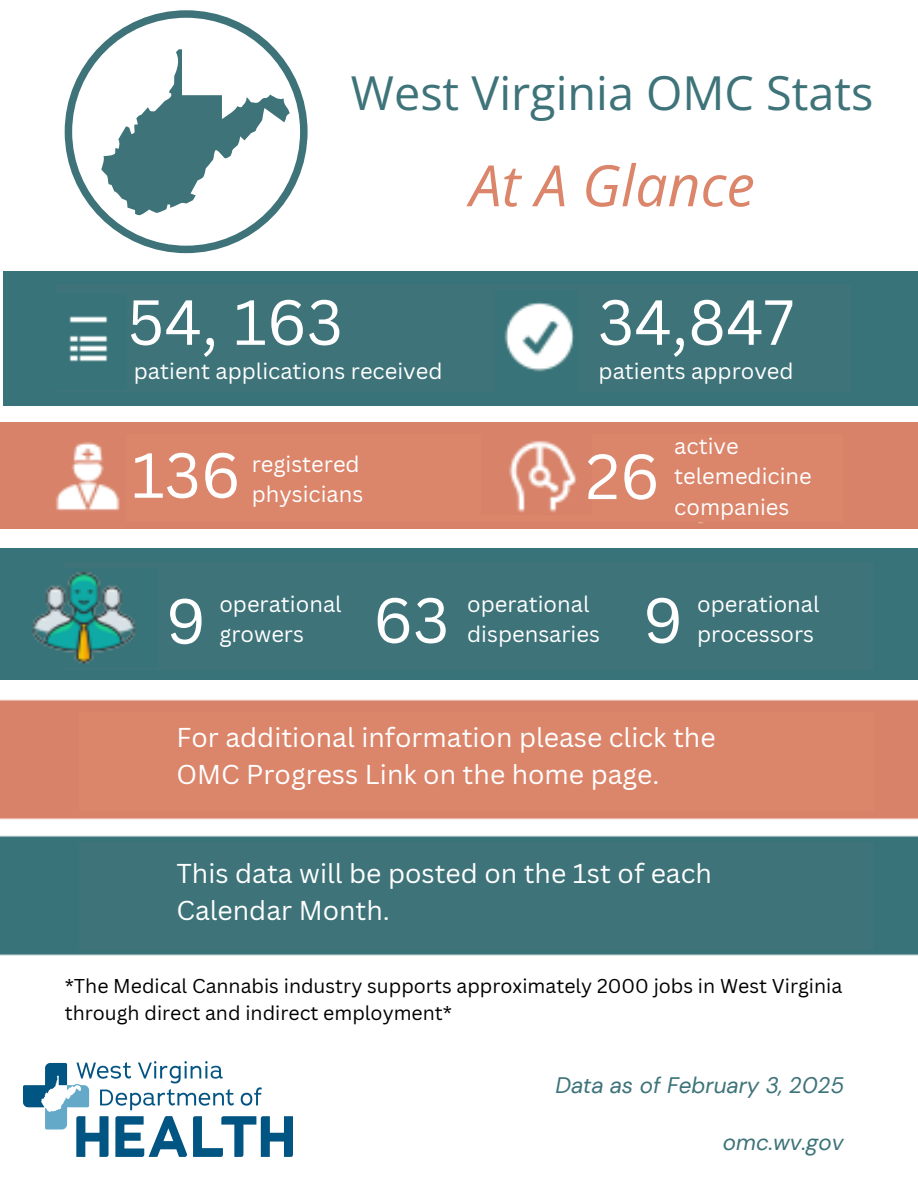
<style>
.page{position:relative;width:918px;height:1188px;background:#fff}
.page>*{position:absolute;margin:0;border:0;box-sizing:border-box;transform-origin:0 0}
.t1{font:62.25px "Canva Sans";color:#fff}
.t2{font:italic 57.15px "Open Sans";color:#db856b}
.t3{font:46.8px "Open Sans";color:#3d7379}
.t4{font:26.55px/36.9px "Canva Sans";color:#fff}
.t5{font:italic 22.35px "DM Sans";color:#3d7379}
.t6{font:21.9px/30.3px "Canva Sans";color:#fff}
.t7{font:19.5px/27px "Canva Sans";color:#000}
</style>
<div class="page">
<div style="left:3px;top:271px;width:915px;height:134px;background:#377378"></div>
<div style="left:0;top:423px;width:918px;height:106px;background:#d78269"></div>
<div style="left:0;top:548px;width:918px;height:132px;background:#377378"></div>
<img style="left:0;top:699px;width:918px;height:121px">
<img style="left:0;top:835px;width:918px;height:121px">
<svg style="left:65px;top:10px;width:243px;height:243px"></svg>
<img style="left:23px;top:1062px;width:269px;height:94px">
<div style="left:48px;top:434px;width:795px;height:88px;background:#db856b"></div>
<div style="left:57px;top:285px;width:794px;height:107px;background:#3d7379"></div>
<div style="left:64px;top:562px;width:810px;height:108px;background:#3d7379"></div>
<div style="left:79px;top:712px;width:795px;height:98px;background:#db856b"></div>
<div style="left:79px;top:842px;width:795px;height:107px;background:#3d7379"></div>
<img style="left:481px;top:428px;width:111px;height:84px">
<img style="left:45px;top:430px;width:81px;height:92px">
<img style="left:48px;top:294px;width:60px;height:96px">
<img style="left:495px;top:302px;width:82px;height:95px">
<img style="left:26px;top:569px;width:109px;height:99px">
<p class="t3" style="left:351px;top:60px;width:524px">West Virginia OMC Stats</p>
<p class="t2" style="left:470px;top:145px;width:287px">At A Glance</p>
<h4 class="t1" style="left:127px;top:278px;width:217px">54, 163</h4>
<p class="t1" style="left:598px;top:278px;width:198px">34,847</p>
<p class="t6" style="left:134px;top:355px;width:310px">patient applications received</p>
<p class="t6" style="left:599px;top:355px;width:196px">patients approved</p>
<h4 class="t1" style="left:132px;top:431px;width:111px">136</h4>
<h1 class="t1" style="left:586px;top:433px;width:76px">26</h1>
<p class="t6" style="left:252px;top:448px;width:113px">registered physicians</p>
<p class="t6" style="left:674px;top:430px;width:139px">active telemedicine companies</p>
<h1 class="t6" style="left:219px;top:588px;width:124px">operational growers</h1>
<h4 class="t6" style="left:467px;top:588px;width:134px">operational dispensaries</h4>
<h1 class="t6" style="left:697px;top:588px;width:124px">operational processors</h1>
<p class="t1" style="left:166px;top:577px;width:41px">9</p>
<p class="t1" style="left:373px;top:576px;width:78px">63</p>
<p class="t1" style="left:643px;top:576px;width:41px">9</p>
<h4 class="t4" style="left:176px;top:719px;width:541px">For additional information please click the<br>OMC Progress Link on the home page.</h4>
<p class="t4" style="left:176px;top:854px;width:537px">This data will be posted on the 1st of each<br>Calendar Month.</p>
<h2 class="t7" style="left:65px;top:972px;width:779px">*The Medical Cannabis industry supports approximately 2000 jobs in West Virginia through direct and indirect employment*</h2>
<h1 class="t5" style="left:555px;top:1070px;width:290px">Data as of February 3, 2025</h1>
<p class="t5" style="left:723px;top:1128px;width:122px">omc.wv.gov</p>
</div>
